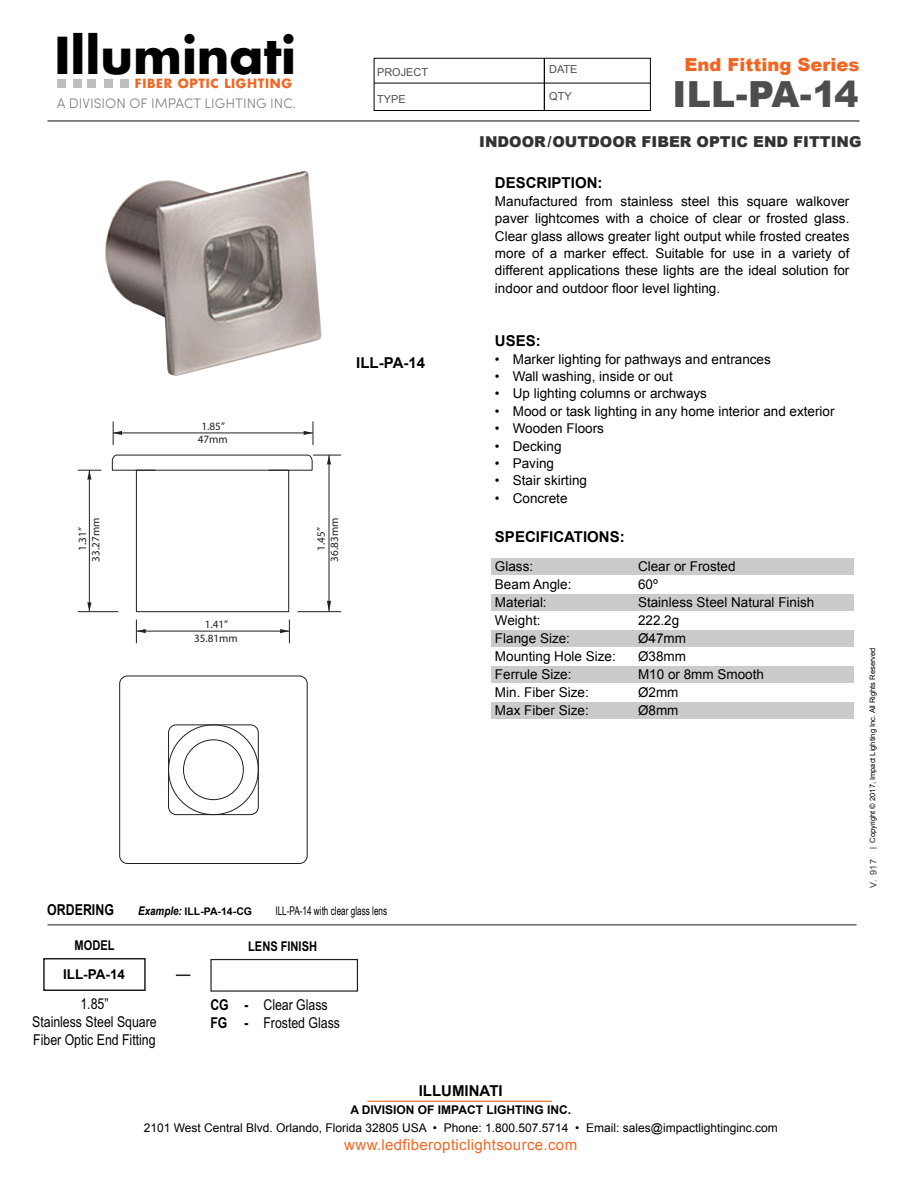
<style>
.page{position:relative;width:918px;height:1188px;background:#fff}
.page>*{position:absolute;margin:0;border:0;box-sizing:border-box;transform-origin:0 0}
.t1{font:700 49.5px "Futura";color:#000}
.t2{font:900 36px "Arial";letter-spacing:-.02em;color:#4d4e4e}
.t3{font:900 18px "Arial";color:#f16623}
.t4{font:15px/18px "Arial Narrow";color:#000;text-align:center}
.t5{font:700 15px "Arial";color:#000}
.t6{font:900 15px "Arial";color:#333}
.t7{font:15px "Arial";letter-spacing:.025em;color:#f16623}
.t8{font:700 15px "Arial";color:#000;scale:.83 1}
.t9{font:300 13.8px "Sofia Pro";color:#808184}
.t10{font:13.5px/17.4px "Arial";color:#000;text-align:justify}
.t11{font:700 13.5px "Arial Narrow";color:#000}
.t12{font:700 13.5px "Arial";color:#000}
.t13{font:700 12.45px "Futura";letter-spacing:.055em;color:#f16623}
.t14{font:12px "Arial";color:#000}
.t15{font:700 12px "Arial";color:#000}
.t16{font:12px "Arial Narrow";color:#000;scale:.83 1}
.t17{font:11.1px/13.4px "Myriad Pro";color:#231f20;text-align:center}
.t18{font:10.95px "Arial";color:#4d4e4e}
.t19{font:700 10.5px "Arial";color:#000}
.t20{font:7.5px "Arial";color:#000}
.s1{font-family:"Arial Narrow";font-style:italic;font-size:12px}
.s2{font-weight:700}
.s3{font-size:9px;color:#333}
</style>
<div class="page">
<div style="left:491px;top:559px;width:362px;height:16px;background:#cbcbca"></div>
<div style="left:491px;top:595px;width:362px;height:16px;background:#cbcbca"></div>
<div style="left:491px;top:631px;width:362px;height:16px;background:#cbcbca"></div>
<div style="left:491px;top:667px;width:362px;height:16px;background:#cbcbca"></div>
<hr style="left:48px;top:120px;width:811px;height:2px;background:#676767">
<hr style="left:48px;top:924px;width:808px;height:2px;background:#676767">
<div style="left:491px;top:703px;width:362px;height:16px;background:#cbcbca"></div>
<div style="left:43px;top:958px;width:103px;height:33px;border:2px solid #231f20"></div>
<hr style="left:368px;top:1101px;width:184px;height:1px;background:#f16623">
<hr style="left:78px;top:611px;width:40px;height:1px;background:#231f20">
<svg style="left:78px;top:470px;width:23px;height:10px"></svg>
<svg style="left:87px;top:602px;width:4px;height:10px"></svg>
<hr style="left:89px;top:470px;width:1px;height:142px;background:#231f20">
<div style="left:58px;top:79px;width:8px;height:9px;background:#bbbdbf"></div>
<div style="left:73px;top:79px;width:8px;height:9px;background:#bbbdbf"></div>
<div style="left:88px;top:79px;width:8px;height:9px;background:#bbbdbf"></div>
<div style="left:104px;top:79px;width:9px;height:9px;background:#bbbdbf"></div>
<div style="left:121px;top:79px;width:8px;height:9px;background:#bbbdbf"></div>
<div style="left:374px;top:58px;width:277px;height:53px;border:1px solid #000"></div>
<hr style="left:374px;top:83px;width:276px;height:1px;background:#000">
<hr style="left:544px;top:58px;width:1px;height:52px;background:#000">
<svg style="left:304px;top:421px;width:10px;height:24px"></svg>
<svg style="left:113px;top:421px;width:9px;height:24px"></svg>
<hr style="left:113px;top:433px;width:200px;height:1px;background:#231f20">
<svg style="left:280px;top:620px;width:10px;height:23px"></svg>
<svg style="left:136px;top:620px;width:10px;height:23px"></svg>
<hr style="left:137px;top:631px;width:152px;height:1px;background:#231f20">
<img style="left:105px;top:171px;width:217px;height:205px">
<svg style="left:112px;top:454px;width:229px;height:158px"></svg>
<div style="left:119px;top:676px;width:189px;height:188px;border:1px solid #231f21;border-radius:8px"></div>
<div style="left:168px;top:724px;width:91px;height:91px;border:1px solid #231f21;border-radius:8px"></div>
<div style="left:183px;top:739px;width:61px;height:61px;border:1px solid #231f21;border-radius:50%"></div>
<div style="left:210px;top:959px;width:148px;height:33px;border:1px solid #231f20"></div>
<svg style="left:176px;top:975px;width:14px;height:1px"></svg>
<h1 class="t1" style="left:54px;top:21px;width:243px">Illuminati</h1>
<p class="t13" style="left:135px;top:75px;width:158px">FIBER OPTIC LIGHTING</p>
<p class="t9" style="left:57px;top:93px;width:241px">A DIVISION OF IMPACT LIGHTING INC.</p>
<p class="t18" style="left:377px;top:66px;width:53px">PROJECT</p>
<p class="t18" style="left:377px;top:93px;width:30px">TYPE</p>
<p class="t17" style="left:198px;top:419px;width:32px">1.85”<br>47mm</p>
<p class="t5" style="left:356px;top:354px;width:70px">ILL-PA-14</p>
<p class="t17" style="left:75px;top:562px;width:45px;rotate:-90deg">1.31”<br>33.27mm</p>
<p class="t17" style="left:314px;top:562px;width:45px;rotate:-90deg">1.45”<br>36.83mm</p>
<p class="t17" style="left:194px;top:618px;width:45px">1.41”<br>35.81mm</p>
<p class="t8" style="left:47px;top:902px;width:82px">ORDERING</p>
<p class="t19" style="left:138px;top:906px;width:115px"><span class="s1">Example:</span> ILL-PA-14-CG</p>
<p class="t16" style="left:275px;top:904px;width:136px">ILL-PA-14 with clear glass lens</p>
<p class="t11" style="left:75px;top:937px;width:41px">MODEL</p>
<p class="t12" style="left:63px;top:967px;width:64px">ILL-PA-14</p>
<p class="t4" style="left:32px;top:995px;width:126px">1.85”<br>Stainless Steel Square<br>Fiber Optic End Fitting</p>
<p class="t11" style="left:248px;top:938px;width:70px">LENS FINISH</p>
<p class="t4" style="left:210px;top:996px;width:131px;text-align:left"><span class="s2">CG -</span> Clear Glass<br><span class="s2">FG -</span> Frosted Glass</p>
<p class="t18" style="left:549px;top:63px;width:30px">DATE</p>
<p class="t18" style="left:549px;top:90px;width:24px">QTY</p>
<h3 class="t3" style="left:685px;top:54px;width:176px">End Fitting Series</h3>
<h2 class="t2" style="left:672px;top:74px;width:188px">ILL-PA-14</h2>
<p class="t6" style="left:479px;top:133px;width:384px">INDOOR/OUTDOOR FIBER OPTIC END FITTING</p>
<p class="t5" style="left:495px;top:175px;width:109px">DESCRIPTION:</p>
<p class="t10" style="left:495px;top:192px;width:356px">Manufactured from stainless steel this square walkover paver lightcomes with a choice of clear or frosted glass.<br>Clear glass allows greater light output while frosted creates more of a marker effect. Suitable for use in a variety of different applications these lights are the ideal solution for indoor and outdoor floor level lighting.</p>
<p class="t5" style="left:495px;top:332px;width:47px">USES:</p>
<p class="t10" style="left:495px;top:350px;width:277px">• Marker lighting for pathways and entrances</p>
<p class="t10" style="left:495px;top:368px;width:179px">• Wall washing, inside or out</p>
<p class="t10" style="left:495px;top:385px;width:214px">• Up lighting columns or archways</p>
<p class="t10" style="left:495px;top:402px;width:341px">• Mood or task lighting in any home interior and exterior</p>
<p class="t10" style="left:495px;top:420px;width:111px">• Wooden Floors</p>
<p class="t10" style="left:495px;top:437px;width:68px">• Decking</p>
<p class="t10" style="left:495px;top:455px;width:61px">• Paving</p>
<p class="t10" style="left:495px;top:472px;width:94px">• Stair skirting</p>
<p class="t10" style="left:495px;top:489px;width:74px">• Concrete</p>
<p class="t5" style="left:495px;top:529px;width:131px">SPECIFICATIONS:</p>
<p class="t10" style="left:495px;top:558px;width:40px">Glass:</p>
<p class="t10" style="left:638px;top:558px;width:99px">Clear or Frosted</p>
<p class="t10" style="left:495px;top:576px;width:78px">Beam Angle:</p>
<p class="t10" style="left:638px;top:576px;width:21px">60º</p>
<p class="t10" style="left:495px;top:594px;width:53px">Material:</p>
<p class="t10" style="left:638px;top:594px;width:178px">Stainless Steel Natural Finish</p>
<p class="t10" style="left:495px;top:612px;width:47px">Weight:</p>
<p class="t10" style="left:638px;top:612px;width:43px">222.2g</p>
<p class="t10" style="left:495px;top:630px;width:77px">Flange Size:</p>
<p class="t10" style="left:638px;top:630px;width:50px">Ø47mm</p>
<p class="t10" style="left:495px;top:648px;width:122px">Mounting Hole Size:</p>
<p class="t10" style="left:638px;top:648px;width:50px">Ø38mm</p>
<p class="t10" style="left:495px;top:666px;width:78px">Ferrule Size:</p>
<p class="t10" style="left:638px;top:666px;width:128px">M10 or 8mm Smooth</p>
<p class="t10" style="left:495px;top:684px;width:95px">Min. Fiber Size:</p>
<p class="t10" style="left:638px;top:684px;width:42px">Ø2mm</p>
<p class="t10" style="left:495px;top:702px;width:95px">Max Fiber Size:</p>
<p class="t10" style="left:638px;top:702px;width:42px">Ø8mm</p>
<p class="t20" style="left:868px;top:888px;width:242px;rotate:-90deg"><span class="s3">V. 917</span> | Copyright © 2017, Impact Lighting Inc. All Rights Reserved</p>
<p class="t5" style="left:419px;top:1082px;width:85px">ILLUMINATI</p>
<p class="t15" style="left:350px;top:1103px;width:222px">A DIVISION OF IMPACT LIGHTING INC.</p>
<p class="t14" style="left:144px;top:1121px;width:636px">2101 West Central Blvd. Orlando, Florida 32805 USA • Phone: 1.800.507.5714 • Email: sales@impactlightinginc.com</p>
<p class="t7" style="left:344px;top:1136px;width:234px">www.ledfiberopticlightsource.com</p>
</div>
